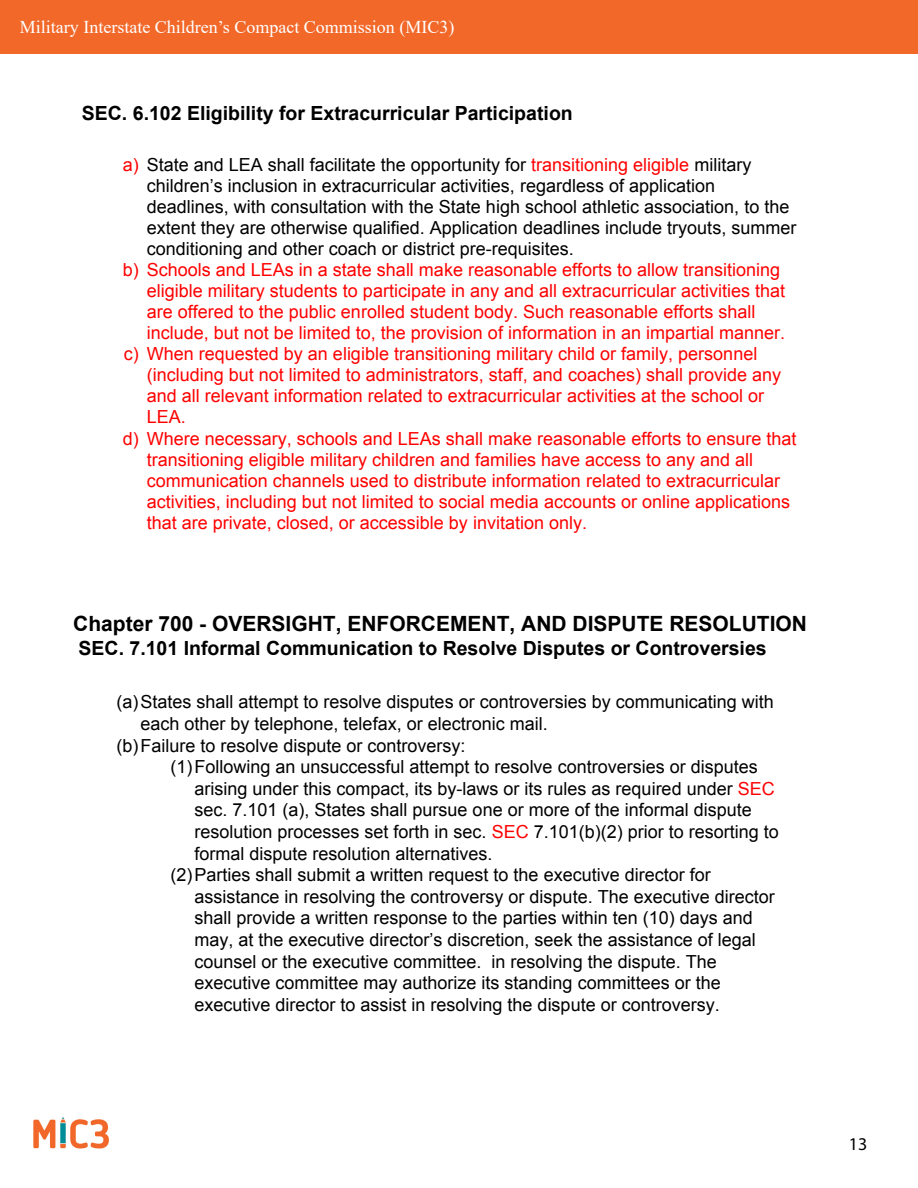
<style>
.page{position:relative;width:918px;height:1188px;background:#fff}
.page>*{position:absolute;margin:0;border:0;box-sizing:border-box;transform-origin:0 0}
.t1{font:700 21px "Arial";color:#000}
.t2{font:700 19.5px "Arial";color:#000}
.t3{font:18px/21px "Arial";color:#000}
.t4{font:18px "Arial";color:#f00}
.t5{font:18px "Times New Roman";color:#fff}
.t6{font:18px "Myriad Pro";color:#000}
.s1{color:#f00}
</style>
<div class="page">
<div style="left:0;top:0;width:918px;height:54px;background:#f26829"></div>
<img style="left:33px;top:1117px;width:77px;height:32px">
<p class="t5" style="left:20px;top:14px;width:436px">Military Interstate Children’s Compact Commission (MIC3)</p>
<p class="t2" style="left:82px;top:101px;width:492px">SEC. 6.102 Eligibility for Extracurricular Participation</p>
<p class="t3" style="left:147px;top:154px;width:651px;text-indent:-24px"><span class="s1">a)</span> State and LEA shall facilitate the opportunity for <span class="s1">transitioning eligible</span> military children’s inclusion in extracurricular activities, regardless of application deadlines, with consultation with the State high school athletic association, to the extent they are otherwise qualified. Application deadlines include tryouts, summer conditioning and other coach or district pre-requisites.</p>
<p class="t4" style="left:123px;top:258px;width:659px">b) Schools and LEAs in a state shall make reasonable efforts to allow transitioning</p>
<p class="t4" style="left:147px;top:279px;width:640px">eligible military students to participate in any and all extracurricular activities that</p>
<p class="t4" style="left:147px;top:300px;width:610px">are offered to the public enrolled student body. Such reasonable efforts shall</p>
<p class="t4" style="left:147px;top:321px;width:640px">include, but not be limited to, the provision of information in an impartial manner.</p>
<p class="t4" style="left:124px;top:342px;width:635px">c) When requested by an eligible transitioning military child or family, personnel</p>
<p class="t4" style="left:147px;top:363px;width:636px">(including but not limited to administrators, staff, and coaches) shall provide any</p>
<p class="t4" style="left:147px;top:384px;width:619px">and all relevant information related to extracurricular activities at the school or</p>
<p class="t4" style="left:147px;top:405px;width:41px">LEA.</p>
<p class="t4" style="left:123px;top:426px;width:675px">d) Where necessary, schools and LEAs shall make reasonable efforts to ensure that</p>
<p class="t4" style="left:147px;top:447px;width:608px">transitioning eligible military children and families have access to any and all</p>
<p class="t4" style="left:147px;top:469px;width:635px">communication channels used to distribute information related to extracurricular</p>
<p class="t4" style="left:147px;top:490px;width:645px">activities, including but not limited to social media accounts or online applications</p>
<p class="t4" style="left:147px;top:511px;width:442px">that are private, closed, or accessible by invitation only.</p>
<p class="t1" style="left:73px;top:610px;width:735px">Chapter 700 - OVERSIGHT, ENFORCEMENT, AND DISPUTE RESOLUTION</p>
<p class="t2" style="left:79px;top:636px;width:690px">SEC. 7.101 Informal Communication to Resolve Disputes or Controversies</p>
<p class="t3" style="left:117px;top:692px;width:659px">(a)States shall attempt to resolve disputes or controversies by communicating with</p>
<p class="t3" style="left:141px;top:713px;width:409px">each other by telephone, telefax, or electronic mail.</p>
<p class="t3" style="left:117px;top:735px;width:351px">(b)Failure to resolve dispute or controversy:</p>
<p class="t3" style="left:171px;top:756px;width:589px">(1)Following an unsuccessful attempt to resolve controversies or disputes</p>
<p class="t3" style="left:195px;top:778px;width:582px">arising under this compact, its by-laws or its rules as required under <span class="s1">SEC</span></p>
<p class="t3" style="left:195px;top:800px;width:559px">sec. 7.101 (a), States shall pursue one or more of the informal dispute</p>
<p class="t3" style="left:195px;top:821px;width:586px">resolution processes set forth in sec. <span class="s1">SEC</span> 7.101(b)(2) prior to resorting to</p>
<p class="t3" style="left:195px;top:843px;width:300px">formal dispute resolution alternatives.</p>
<p class="t3" style="left:171px;top:864px;width:542px">(2)Parties shall submit a written request to the executive director for</p>
<p class="t3" style="left:195px;top:886px;width:582px">assistance in resolving the controversy or dispute. The executive director</p>
<p class="t3" style="left:195px;top:908px;width:560px">shall provide a written response to the parties within ten (10) days and</p>
<p class="t3" style="left:195px;top:929px;width:563px">may, at the executive director’s discretion, seek the assistance of legal</p>
<p class="t3" style="left:195px;top:951px;width:524px">counsel or the executive committee. in resolving the dispute. The</p>
<p class="t3" style="left:195px;top:972px;width:528px">executive committee may authorize its standing committees or the</p>
<p class="t3" style="left:195px;top:994px;width:527px">executive director to assist in resolving the dispute or controversy.</p>
<p class="t6" style="left:849px;top:1133px;width:20px">13</p>
</div>
